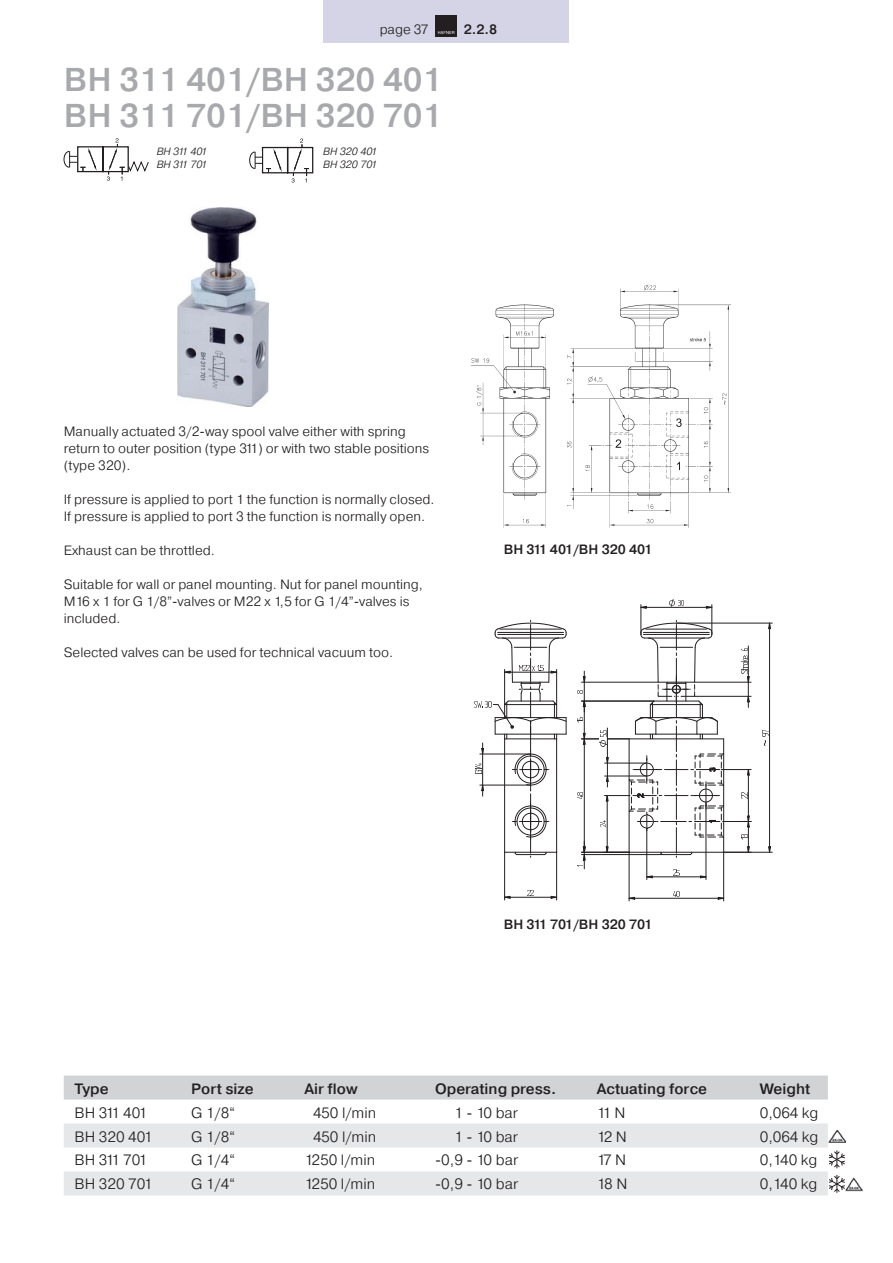
<style>
.page{position:relative;width:893px;height:1263px;background:#fff}
.page>*{position:absolute;margin:0;border:0;box-sizing:border-box;transform-origin:0 0}
.t1{font:500 33px/36px "Pragmatica";color:#a7a9ac}
.t2{font:300 15px "Pragmatica";color:#231f20}
.t3{font:500 15px "Pragmatica";color:#231f20}
.t4{font:300 13.5px/17px "Pragmatica";color:#231f20}
.t5{font:500 13.5px "Pragmatica";color:#231f20}
.t6{font:italic 300 10.5px/13.5px "Pragmatica";letter-spacing:-.095em;color:#231f20}
.t7{font:italic 300 10.5px/13.5px "Pragmatica";color:#231f20}
</style>
<div class="page">
<div style="left:64px;top:151px;width:10px;height:16px;border:1px solid #231f20;border-radius:50%"></div>
<svg style="left:69px;top:138px;width:80px;height:43px"></svg>
<div style="left:249px;top:152px;width:11px;height:17px;border:1px solid #231f20;border-radius:50%"></div>
<svg style="left:255px;top:139px;width:59px;height:44px"></svg>
<img style="left:177px;top:207px;width:91px;height:199px">
<img style="left:471px;top:284px;width:260px;height:244px">
<svg style="left:577px;top:793px;width:6px;height:6px"></svg>
<hr style="left:584px;top:739px;width:1px;height:113px;background:#231f20">
<hr style="left:646px;top:828px;width:1px;height:52px;background:#231f20">
<hr style="left:706px;top:802px;width:1px;height:78px;background:#231f20">
<svg style="left:673px;top:870px;width:6px;height:5px"></svg>
<hr style="left:647px;top:877px;width:59px;height:1px;background:#231f20">
<hr style="left:723px;top:852px;width:1px;height:49px;background:#231f20">
<hr style="left:629px;top:852px;width:1px;height:49px;background:#231f20">
<svg style="left:673px;top:891px;width:6px;height:6px"></svg>
<hr style="left:629px;top:898px;width:95px;height:1px;background:#231f20">
<hr style="left:556px;top:852px;width:1px;height:48px;background:#231f20">
<hr style="left:504px;top:852px;width:1px;height:48px;background:#231f20">
<svg style="left:527px;top:890px;width:7px;height:6px"></svg>
<hr style="left:505px;top:897px;width:52px;height:1px;background:#231f20">
<svg style="left:768px;top:846px;width:3px;height:6px"></svg>
<svg style="left:768px;top:622px;width:3px;height:7px"></svg>
<hr style="left:724px;top:852px;width:48px;height:1px;background:#231f20">
<hr style="left:676px;top:623px;width:96px;height:1px;background:#231f20">
<svg style="left:763px;top:730px;width:5px;height:15px"></svg>
<hr style="left:769px;top:623px;width:1px;height:229px;background:#231f20">
<hr style="left:581px;top:739px;width:48px;height:1px;background:#231f20">
<svg style="left:577px;top:718px;width:6px;height:5px"></svg>
<hr style="left:584px;top:701px;width:1px;height:38px;background:#231f20">
<hr style="left:581px;top:701px;width:73px;height:1px;background:#231f20">
<hr style="left:581px;top:682px;width:77px;height:1px;background:#231f20">
<svg style="left:577px;top:690px;width:6px;height:3px"></svg>
<hr style="left:584px;top:671px;width:1px;height:41px;background:#231f20">
<svg style="left:599px;top:599px;width:152px;height:258px"></svg>
<hr style="left:748px;top:646px;width:1px;height:61px;background:#231f20">
<svg style="left:474px;top:620px;width:93px;height:237px"></svg>
<hr style="left:581px;top:852px;width:48px;height:1px;background:#231f20">
<hr style="left:581px;top:854px;width:81px;height:1px;background:#231f20">
<svg style="left:577px;top:841px;width:8px;height:28px"></svg>
<div style="left:324px;top:0;width:245px;height:43px;background:#d4d4e6"></div>
<div style="left:435px;top:15px;width:22px;height:21px;background:#231f20"></div>
<svg style="left:438px;top:31px;width:16px;height:3px"></svg>
<div style="left:64px;top:1076px;width:764px;height:24px;background:#d1d3d4"></div>
<svg style="left:64px;top:1124px;width:764px;height:71px;fill:#e6e7e8"></svg>
<svg style="left:829px;top:1150px;width:16px;height:18px"></svg>
<svg style="left:829px;top:1175px;width:17px;height:18px"></svg>
<img style="left:829px;top:1129px;width:17px;height:14px">
<img style="left:846px;top:1177px;width:16px;height:14px">
<p class="t4" style="left:380px;top:22px;width:50px">page 37</p>
<p class="t5" style="left:464px;top:24px;width:35px">2.2.8</p>
<h1 class="t1" style="left:64px;top:64px;width:380px">BH 311 401/BH 320 401<br>BH 311 701/BH 320 701</h1>
<p class="t6" style="left:157px;top:145px;width:52px">BH 311 401<br>BH 311 701</p>
<p class="t7" style="left:323px;top:145px;width:56px">BH 320 401<br>BH 320 701</p>
<p class="t4" style="left:64px;top:424px;width:367px">Manually actuated 3/2-way spool valve either with spring return to outer position (type 311) or with two stable positions (type 320).</p>
<p class="t4" style="left:64px;top:492px;width:372px">If pressure is applied to port 1 the function is normally closed.<br>If pressure is applied to port 3 the function is normally open.</p>
<p class="t4" style="left:64px;top:543px;width:153px">Exhaust can be throttled.</p>
<p class="t4" style="left:64px;top:577px;width:360px">Suitable for wall or panel mounting. Nut for panel mounting,<br>M16 x 1 for G 1/8”-valves or M22 x 1,5 for G 1/4”-valves is included.</p>
<p class="t4" style="left:64px;top:645px;width:331px">Selected valves can be used for technical vacuum too.</p>
<p class="t5" style="left:504px;top:545px;width:150px">BH 311 401/BH 320 401</p>
<p class="t5" style="left:504px;top:920px;width:150px">BH 311 701/BH 320 701</p>
<p class="t3" style="left:74px;top:1083px;width:36px">Type</p>
<p class="t3" style="left:191px;top:1083px;width:64px">Port size</p>
<p class="t3" style="left:304px;top:1083px;width:55px">Air flow</p>
<p class="t3" style="left:435px;top:1083px;width:122px">Operating press.</p>
<p class="t3" style="left:597px;top:1083px;width:112px">Actuating force</p>
<p class="t3" style="left:760px;top:1083px;width:52px">Weight</p>
<p class="t2" style="left:74px;top:1107px;width:74px">BH 311 401</p>
<p class="t2" style="left:191px;top:1107px;width:45px">G 1/8“</p>
<p class="t2" style="left:313px;top:1107px;width:65px">450 l/min</p>
<p class="t2" style="left:454px;top:1107px;width:65px">1 - 10 bar</p>
<p class="t2" style="left:597px;top:1107px;width:30px">11 N</p>
<p class="t2" style="left:760px;top:1107px;width:60px">0,064 kg</p>
<p class="t2" style="left:74px;top:1131px;width:79px">BH 320 401</p>
<p class="t2" style="left:191px;top:1131px;width:45px">G 1/8“</p>
<p class="t2" style="left:313px;top:1131px;width:65px">450 l/min</p>
<p class="t2" style="left:454px;top:1131px;width:65px">1 - 10 bar</p>
<p class="t2" style="left:597px;top:1131px;width:32px">12 N</p>
<p class="t2" style="left:760px;top:1131px;width:60px">0,064 kg</p>
<p class="t2" style="left:74px;top:1155px;width:74px">BH 311 701</p>
<p class="t2" style="left:191px;top:1155px;width:45px">G 1/4“</p>
<p class="t2" style="left:304px;top:1155px;width:72px">1250 l/min</p>
<p class="t2" style="left:435px;top:1155px;width:84px">-0,9 - 10 bar</p>
<p class="t2" style="left:597px;top:1155px;width:31px">17 N</p>
<p class="t2" style="left:760px;top:1155px;width:59px">0,140 kg</p>
<p class="t2" style="left:74px;top:1179px;width:79px">BH 320 701</p>
<p class="t2" style="left:191px;top:1179px;width:45px">G 1/4“</p>
<p class="t2" style="left:304px;top:1179px;width:72px">1250 l/min</p>
<p class="t2" style="left:435px;top:1179px;width:84px">-0,9 - 10 bar</p>
<p class="t2" style="left:597px;top:1179px;width:32px">18 N</p>
<p class="t2" style="left:760px;top:1179px;width:59px">0,140 kg</p>
</div>
